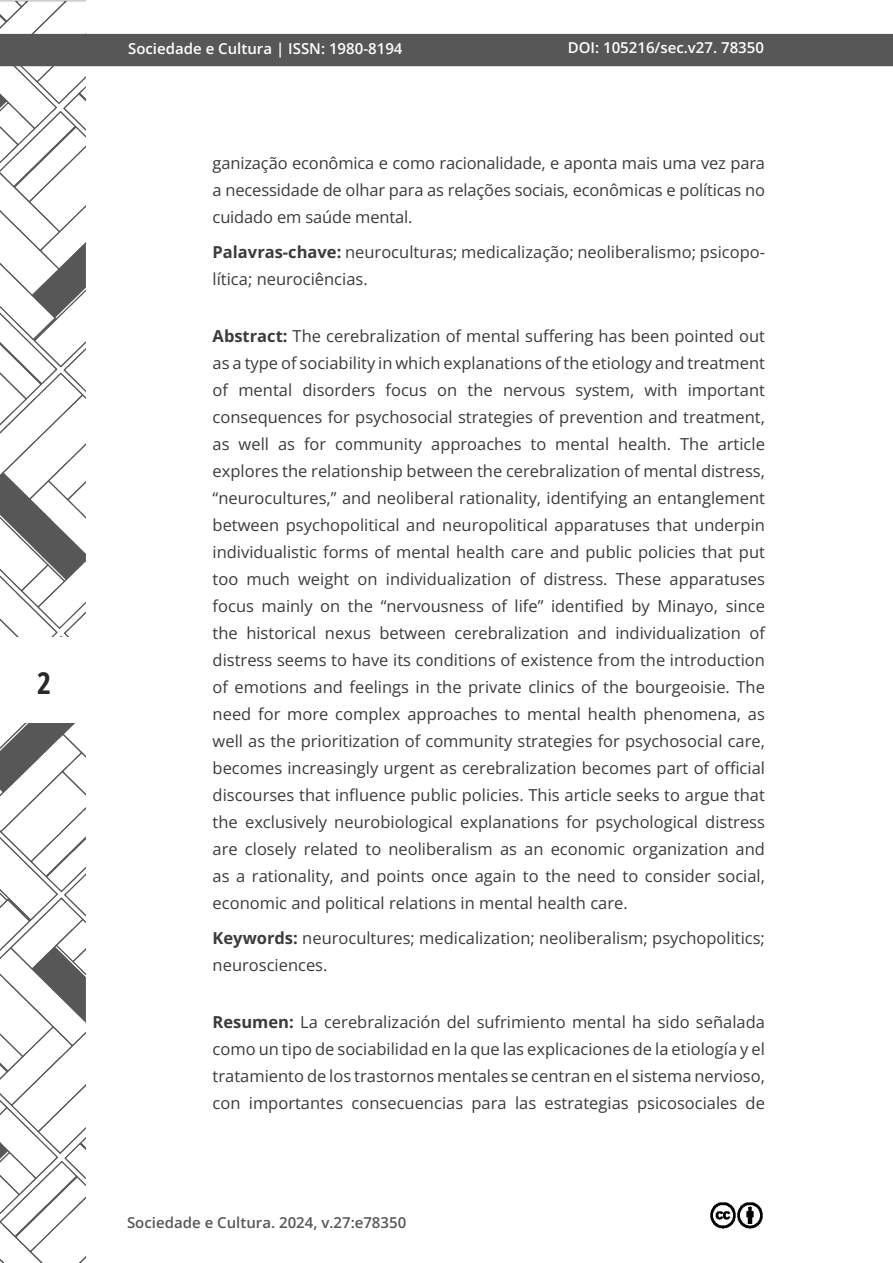
<style>
.page{position:relative;width:893px;height:1263px;background:#fff}
.page>*{position:absolute;margin:0;border:0;box-sizing:border-box;transform-origin:0 0}
.t1{font:700 30px "Open Sans Condensed";color:#282827}
.t2{font:16.5px/27px "Open Sans";color:#3c3b3b;text-align:justify}
.t3{font:600 15px "Open Sans";color:#fff}
.t4{font:600 15px "Open Sans";color:#575757}
.s1{font-weight:700}
</style>
<div class="page">
<img style="left:0;top:1px;width:85px;height:1262px">
<div style="left:0;top:34px;width:893px;height:32px;background:#575757"></div>
<img style="left:710px;top:1203px;width:25px;height:25px">
<img style="left:735px;top:1203px;width:28px;height:25px">
<div style="left:0;top:638px;width:91px;height:85px;background:#fff"></div>
<h1 class="t1" style="left:37px;top:662px;width:16px">2</h1>
<p class="t3" style="left:128px;top:38px;width:276px">Sociedade e Cultura | ISSN: 1980-8194</p>
<p class="t3" style="left:568px;top:37px;width:198px">DOI: 105216/sec.v27. 78350</p>
<p class="t2" style="left:213px;top:149px;width:554px">ganização econômica e como racionalidade, e aponta mais uma vez para a necessidade de olhar para as relações sociais, econômicas e políticas no cuidado em saúde mental.</p>
<p class="t2" style="left:213px;top:238px;width:554px"><span class="s1">Palavras-chave:</span> neuroculturas; medicalização; neoliberalismo; psicopo&shy;lítica; neurociências.</p>
<p class="t2" style="left:213px;top:322px;width:554px"><span class="s1">Abstract:</span> The cerebralization of mental suffering has been pointed out as a type of sociability in which explanations of the etiology and treatment of mental disorders focus on the nervous system, with important consequences for psychosocial strategies of prevention and treatment, as well as for community approaches to mental health. The article explores the relationship between the cerebralization of mental distress, “neurocultures,” and neoliberal rationality, identifying an entanglement between psychopolitical and neuropolitical apparatuses that underpin individualistic forms of mental health care and public policies that put too much weight on individualization of distress. These apparatuses focus mainly on the “nervousness of life” identified by Minayo, since the historical nexus between cerebralization and individualization of distress seems to have its conditions of existence from the introduction of emotions and feelings in the private clinics of the bourgeoisie. The need for more complex approaches to mental health phenomena, as well as the prioritization of community strategies for psychosocial care, becomes increasingly urgent as cerebralization becomes part of official discourses that influence public policies. This article seeks to argue that the exclusively neurobiological explanations for psychological distress are closely related to neoliberalism as an economic organization and as a rationality, and points once again to the need to consider social, economic and political relations in mental health care.</p>
<p class="t2" style="left:213px;top:924px;width:554px"><span class="s1">Keywords:</span> neurocultures; medicalization; neoliberalism; psychopolitics; neurosciences.</p>
<p class="t2" style="left:213px;top:1008px;width:554px"><span class="s1">Resumen:</span> La cerebralización del sufrimiento mental ha sido señalada como un tipo de sociabilidad en la que las explicaciones de la etiología y el tratamiento de los trastornos mentales se centran en el sistema nervioso, con importantes consecuencias para las estrategias psicosociales de</p>
<p class="t4" style="left:127px;top:1212px;width:281px">Sociedade e Cultura. 2024, v.27:e78350</p>
</div>
